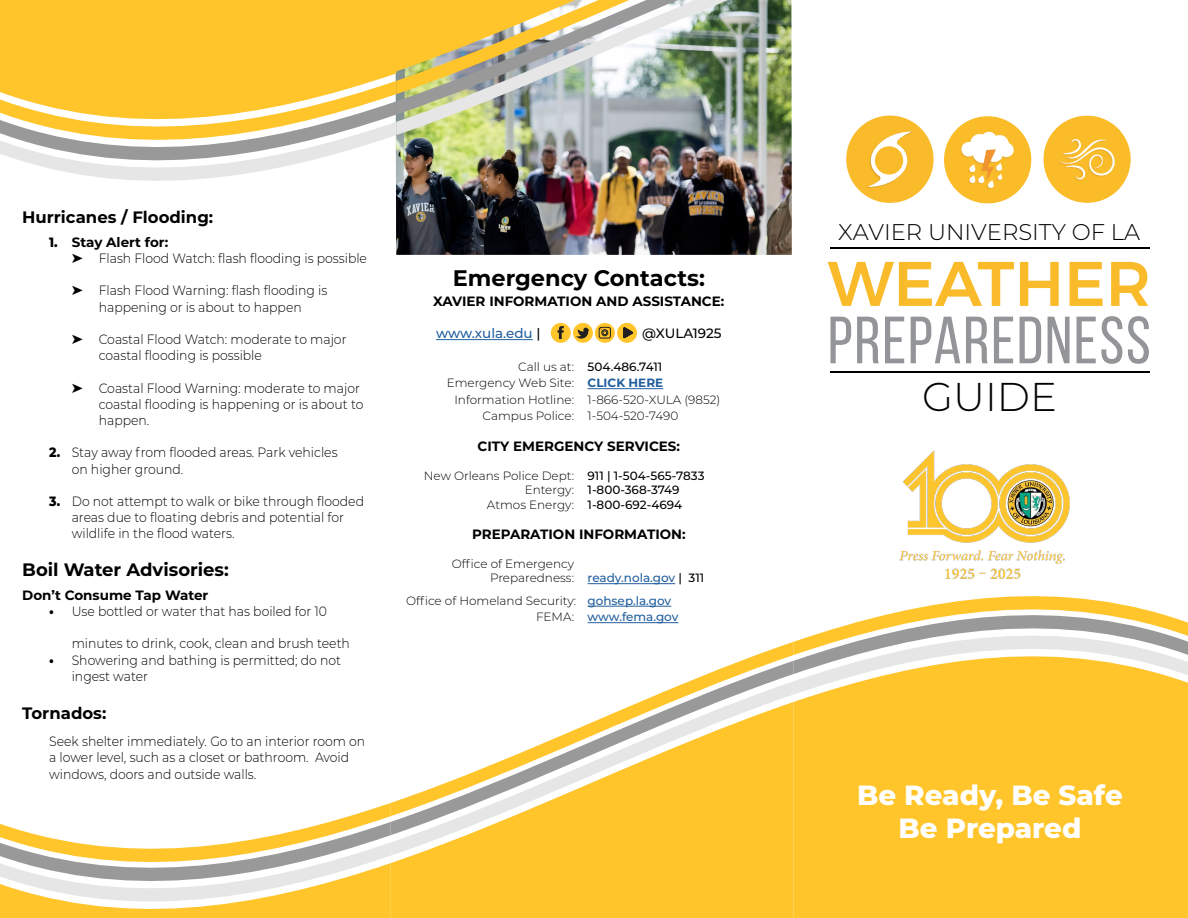
<style>
.page{position:relative;width:1188px;height:918px;background:#fff}
.page>*{position:absolute;margin:0;border:0;box-sizing:border-box;transform-origin:0 0}
.t1{font:300 40.2px "Montserrat";color:#000}
.t2{font:800 27.75px/33.3px "Montserrat";color:#fff;text-align:center}
.t3{font:300 22.65px "Montserrat";color:#000}
.t4{font:700 22.5px "Montserrat";color:#000}
.t5{font:700 18px "Montserrat";color:#000}
.t6{font:700 16.5px "Montserrat";color:#000}
.t7{font:300 13.5px/16.2px "Montserrat";color:#000;scale:.92 1}
.t8{font:700 13.5px "Montserrat";color:#000}
.t9{font:500 13.5px "Montserrat";color:#215e9e}
.t10{font:500 13.5px "Montserrat";color:#000}
.t11{font:300 12px/14.4px "Montserrat";color:#000}
.t12{font:500 12px "Montserrat";color:#000}
.s1{font-weight:800}
.s2{font-weight:700}
.s3{color:#000}
.s4{font-weight:300}
.s5{font-weight:700;color:#215e9e}
.s6{font-weight:500}
.s7{font-weight:500;color:#215e9e}
</style>
<div class="page">
<hr style="left:436px;top:339px;width:97px;height:1px;background:#215e9e">
<hr style="left:588px;top:388px;width:75px;height:1px;background:#215e9e">
<hr style="left:588px;top:583px;width:87px;height:1px;background:#215e9e">
<hr style="left:588px;top:606px;width:83px;height:1px;background:#215e9e">
<hr style="left:588px;top:622px;width:90px;height:1px;background:#215e9e">
<img style="left:396px;top:135px;width:396px;height:120px">
<div style="left:390px;top:856px;width:403px;height:62px;background:#ffc52b"></div>
<img style="left:730px;top:0;width:62px;height:135px">
<img style="left:0;top:0;width:730px;height:202px">
<div style="left:793px;top:695px;width:395px;height:223px;background:#ffc52b"></div>
<svg style="left:390px;top:835px;width:403px;height:21px;background:#fdca43"></svg>
<svg style="left:390px;top:816px;width:403px;height:19px;background:#f6ca57"></svg>
<svg style="left:0;top:803px;width:390px;height:115px"></svg>
<svg style="left:390px;top:642px;width:403px;height:174px"></svg>
<svg style="left:793px;top:596px;width:395px;height:99px"></svg>
<div style="left:551px;top:323px;width:20px;height:20px;background:#ffc52b;border-radius:50%"></div>
<svg style="left:558px;top:326px;width:6px;height:13px"></svg>
<svg style="left:595px;top:323px;width:20px;height:20px"></svg>
<div style="left:599px;top:327px;width:12px;height:11px;border:1px solid #221f20;border-radius:2px"></div>
<div style="left:601px;top:329px;width:7px;height:7px;border:1px solid #221f20;border-radius:50%"></div>
<svg style="left:600px;top:328px;width:7px;height:7px"></svg>
<div style="left:573px;top:323px;width:20px;height:20px;background:#ffc52b;border-radius:50%"></div>
<svg style="left:576px;top:328px;width:13px;height:11px"></svg>
<div style="left:617px;top:323px;width:20px;height:20px;background:#ffc52b;border-radius:50%"></div>
<svg style="left:623px;top:327px;width:10px;height:11px"></svg>
<div style="left:846px;top:116px;width:88px;height:87px;background:#fabb2b;border-radius:50%"></div>
<svg style="left:867px;top:132px;width:45px;height:56px"></svg>
<div style="left:875px;top:146px;width:28px;height:29px;background:#fabb2b;border-radius:50%"></div>
<svg style="left:830px;top:317px;width:21px;height:46px"></svg>
<svg style="left:857px;top:317px;width:22px;height:46px"></svg>
<svg style="left:885px;top:317px;width:19px;height:46px"></svg>
<svg style="left:911px;top:317px;width:49px;height:46px"></svg>
<svg style="left:966px;top:317px;width:22px;height:46px"></svg>
<svg style="left:994px;top:317px;width:19px;height:46px"></svg>
<svg style="left:1020px;top:317px;width:21px;height:46px"></svg>
<svg style="left:1048px;top:317px;width:22px;height:46px"></svg>
<svg style="left:1077px;top:316px;width:45px;height:48px"></svg>
<svg style="left:1128px;top:316px;width:21px;height:48px"></svg>
<hr style="left:831px;top:247px;width:319px;height:2px;background:#000">
<hr style="left:831px;top:371px;width:319px;height:2px;background:#000">
<svg style="left:828px;top:262px;width:186px;height:44px"></svg>
<svg style="left:1020px;top:262px;width:39px;height:44px"></svg>
<svg style="left:1070px;top:262px;width:33px;height:44px"></svg>
<svg style="left:1111px;top:262px;width:37px;height:44px"></svg>
<img style="left:944px;top:116px;width:187px;height:88px">
<img style="left:899px;top:450px;width:171px;height:130px">
<p class="t6" style="left:22px;top:205px;width:193px">Hurricanes / Flooding:</p>
<p class="t7" style="left:72px;top:233px;width:322px;text-indent:-23px"><span class="s1">1.</span> <span class="s2">Stay Alert for:<br></span>➤ Flash Flood Watch: flash flooding is possible</p>
<p class="t7" style="left:72px;top:282px;width:279px;text-align:center">➤ Flash Flood Warning: flash flooding is happening or is about to happen</p>
<p class="t7" style="left:99px;top:331px;width:271px;text-indent:-27px">➤ Coastal Flood Watch: moderate to major coastal flooding is possible</p>
<p class="t7" style="left:99px;top:379px;width:289px;text-indent:-27px">➤ Coastal Flood Warning: moderate to major coastal flooding is happening or is about to happen.</p>
<p class="t7" style="left:72px;top:444px;width:290px;text-indent:-23px"><span class="s1">2.</span> Stay away from flooded areas. Park vehicles on higher ground.</p>
<p class="t7" style="left:72px;top:493px;width:319px;text-indent:-23px"><span class="s1">3.</span> Do not attempt to walk or bike through flooded areas due to floating debris and potential for wildlife in the flood waters.</p>
<h3 class="t5" style="left:22px;top:557px;width:208px">Boil Water Advisories:</h3>
<p class="t8" style="left:22px;top:585px;width:188px">Don’t Consume Tap Water</p>
<p class="t7" style="left:49px;top:603px;width:304px"><span class="s1">•</span> Use bottled or water that has boiled for 10</p>
<p class="t7" style="left:72px;top:635px;width:304px">minutes to drink, cook, clean and brush teeth</p>
<p class="t7" style="left:72px;top:651px;width:294px;text-indent:-23px"><span class="s1">•</span> Showering and bathing is permitted; do not ingest water</p>
<p class="t6" style="left:22px;top:701px;width:86px">Tornados:</p>
<p class="t7" style="left:49px;top:733px;width:345px">Seek shelter immediately. Go to an interior room on a lower level, such as a closet or bathroom. Avoid windows, doors and outside walls.</p>
<h3 class="t4" style="left:453px;top:262px;width:254px">Emergency Contacts:</h3>
<p class="t8" style="left:433px;top:291px;width:293px">XAVIER INFORMATION AND ASSISTANCE:</p>
<p class="t9" style="left:436px;top:324px;width:106px">www.xula.edu <span class="s3">|</span></p>
<p class="t10" style="left:642px;top:324px;width:81px">@XULA1925</p>
<p class="t12" style="left:518px;top:358px;width:146px"><span class="s4">Call us at:</span> 504.486.7411</p>
<p class="t11" style="left:447px;top:376px;width:218px">Emergency Web Site: <span class="s5">CLICK HERE</span></p>
<p class="t11" style="left:454px;top:392px;width:267px">Information Hotline: 1-866-520-XULA (9852)</p>
<p class="t11" style="left:483px;top:409px;width:197px">Campus Police: 1-504-520-7490</p>
<p class="t8" style="left:478px;top:437px;width:204px">CITY EMERGENCY SERVICES:</p>
<p class="t11" style="left:424px;top:468px;width:282px">New Orleans Police Dept: <span class="s6">911 | 1-504-565-7833</span></p>
<p class="t12" style="left:525px;top:482px;width:156px"><span class="s4">Entergy:</span> 1-800-368-3749</p>
<p class="t12" style="left:487px;top:496px;width:197px"><span class="s4">Atmos Energy:</span> 1-800-692-4694</p>
<p class="t8" style="left:472px;top:525px;width:215px">PREPARATION INFORMATION:</p>
<p class="t11" style="left:490px;top:556px;width:216px;text-indent:-38px">Office of Emergency<br>Preparedness: <span class="s7">ready.nola.gov</span> <span class="s6">| 311</span></p>
<p class="t11" style="left:536px;top:592px;width:144px;line-height:16.5px;text-indent:-130px">Office of Homeland Security: <span class="s7">gohsep.la.gov<br></span>FEMA: <span class="s7">www.fema.gov</span></p>
<h3 class="t3" style="left:838px;top:217px;width:304px">XAVIER UNIVERSITY OF LA</h3>
<h1 class="t1" style="left:922px;top:370px;width:136px">GUIDE</h1>
<h2 class="t2" style="left:857px;top:777px;width:267px">Be Ready, Be Safe<br>Be Prepared</h2>
</div>
